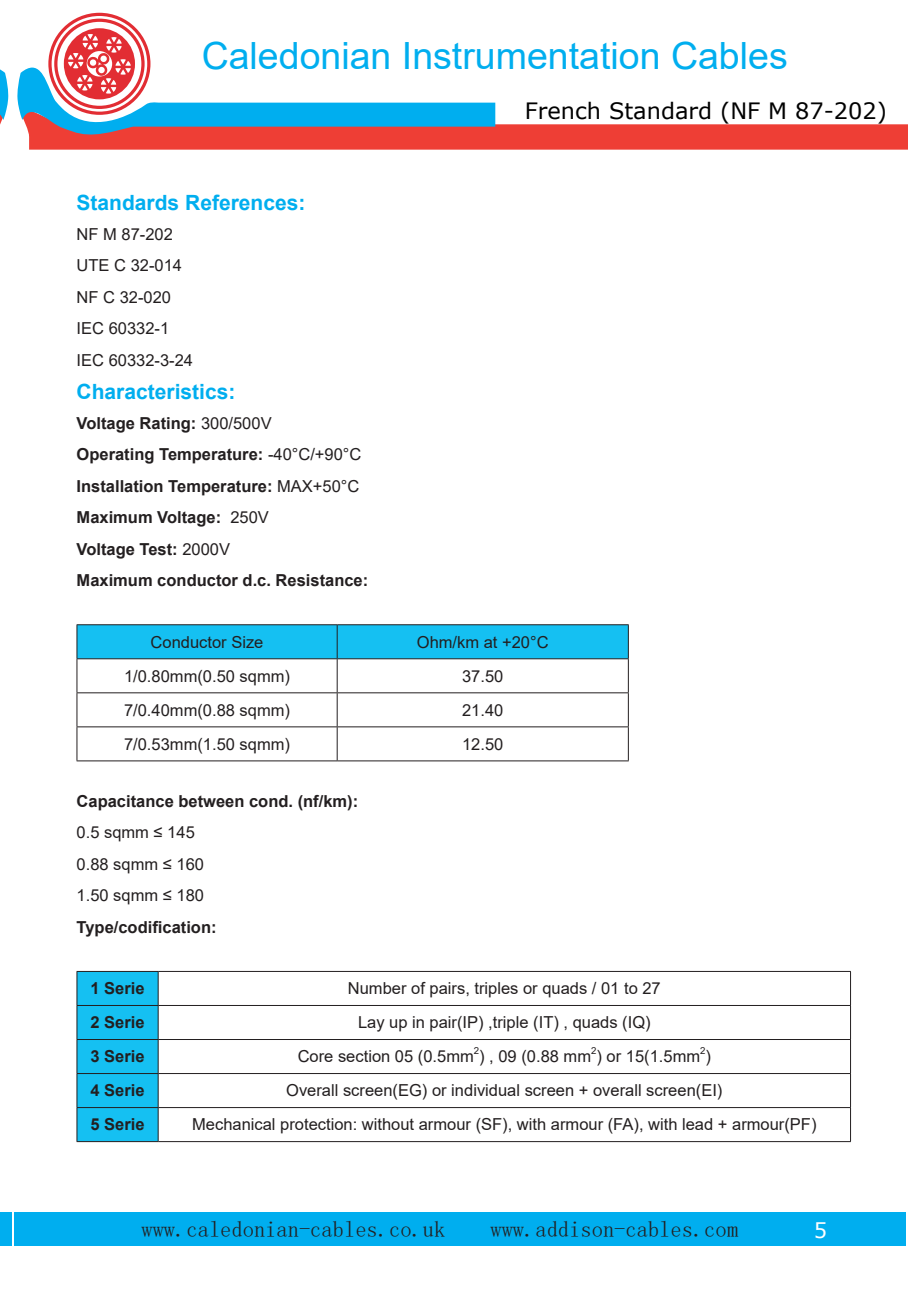
<style>
.page{position:relative;width:919px;height:1289px;background:#fff}
.page>*{position:absolute;margin:0;border:0;box-sizing:border-box;transform-origin:0 0}
.t1{font:37.5px "Arial";color:#00aeef}
.t2{font:22.5px "Sim Sun";color:#231f20}
.t3{font:22.5px "Verdana";color:#000}
.t4{font:700 21px "Arial";color:#00aeef}
.t5{font:21px "Verdana";color:#fff}
.t6{font:16.5px/31.5px "Arial";color:#231f20}
.t7{font:700 16.5px/31.5px "Arial";color:#231f20}
.t8{font:9.6px "Arial";color:#231f20}
.s1{font-weight:400}
</style>
<div class="page">
<svg style="left:0;top:69px;width:9px;height:56px"></svg>
<svg style="left:17px;top:13px;width:890px;height:137px"></svg>
<div style="left:0;top:1211px;width:12px;height:34px;background:#00aeef"></div>
<div style="left:14px;top:1211px;width:891px;height:34px;background:#00aeef"></div>
<div style="left:78px;top:625px;width:550px;height:33px;background:#15c0f2"></div>
<hr style="left:77px;top:624px;width:260px;height:1px;background:#231f20">
<hr style="left:77px;top:625px;width:1px;height:33px;background:#231f20">
<hr style="left:337px;top:624px;width:291px;height:1px;background:#231f20">
<hr style="left:337px;top:625px;width:1px;height:33px;background:#231f20">
<hr style="left:628px;top:625px;width:1px;height:33px;background:#231f20">
<hr style="left:77px;top:658px;width:260px;height:1px;background:#231f20">
<hr style="left:77px;top:659px;width:1px;height:33px;background:#231f20">
<hr style="left:337px;top:658px;width:291px;height:1px;background:#231f20">
<hr style="left:337px;top:659px;width:1px;height:33px;background:#231f20">
<hr style="left:628px;top:659px;width:1px;height:33px;background:#231f20">
<hr style="left:77px;top:692px;width:260px;height:1px;background:#231f20">
<hr style="left:77px;top:693px;width:1px;height:33px;background:#231f20">
<hr style="left:337px;top:692px;width:291px;height:1px;background:#231f20">
<hr style="left:337px;top:693px;width:1px;height:33px;background:#231f20">
<hr style="left:628px;top:693px;width:1px;height:33px;background:#231f20">
<hr style="left:77px;top:726px;width:260px;height:1px;background:#231f20">
<hr style="left:77px;top:727px;width:1px;height:33px;background:#231f20">
<hr style="left:337px;top:726px;width:291px;height:1px;background:#231f20">
<hr style="left:337px;top:727px;width:1px;height:33px;background:#231f20">
<hr style="left:628px;top:727px;width:1px;height:33px;background:#231f20">
<hr style="left:77px;top:760px;width:260px;height:1px;background:#231f20">
<hr style="left:337px;top:760px;width:291px;height:1px;background:#231f20">
<div style="left:78px;top:972px;width:80px;height:169px;background:#15c0f2"></div>
<hr style="left:77px;top:971px;width:81px;height:1px;background:#231f20">
<hr style="left:77px;top:971px;width:1px;height:34px;background:#231f20">
<hr style="left:158px;top:971px;width:692px;height:1px;background:#231f20">
<hr style="left:158px;top:971px;width:1px;height:34px;background:#231f20">
<hr style="left:850px;top:971px;width:1px;height:34px;background:#231f20">
<hr style="left:77px;top:1005px;width:81px;height:1px;background:#231f20">
<hr style="left:77px;top:1005px;width:1px;height:34px;background:#231f20">
<hr style="left:158px;top:1005px;width:692px;height:1px;background:#231f20">
<hr style="left:158px;top:1005px;width:1px;height:34px;background:#231f20">
<hr style="left:850px;top:1005px;width:1px;height:34px;background:#231f20">
<hr style="left:77px;top:1039px;width:81px;height:1px;background:#231f20">
<hr style="left:77px;top:1039px;width:1px;height:34px;background:#231f20">
<hr style="left:158px;top:1039px;width:692px;height:1px;background:#231f20">
<hr style="left:158px;top:1039px;width:1px;height:34px;background:#231f20">
<hr style="left:850px;top:1039px;width:1px;height:34px;background:#231f20">
<hr style="left:77px;top:1073px;width:81px;height:1px;background:#231f20">
<hr style="left:77px;top:1073px;width:1px;height:34px;background:#231f20">
<hr style="left:158px;top:1073px;width:692px;height:1px;background:#231f20">
<hr style="left:158px;top:1073px;width:1px;height:34px;background:#231f20">
<hr style="left:850px;top:1073px;width:1px;height:34px;background:#231f20">
<hr style="left:77px;top:1107px;width:81px;height:1px;background:#231f20">
<hr style="left:77px;top:1107px;width:1px;height:34px;background:#231f20">
<hr style="left:158px;top:1107px;width:692px;height:1px;background:#231f20">
<hr style="left:158px;top:1107px;width:1px;height:34px;background:#231f20">
<hr style="left:850px;top:1107px;width:1px;height:34px;background:#231f20">
<hr style="left:77px;top:1141px;width:81px;height:1px;background:#231f20">
<hr style="left:158px;top:1141px;width:692px;height:1px;background:#231f20">
<h1 class="t1" style="left:202px;top:30px;width:587px">Caledonian Instrumentation Cables</h1>
<h2 class="t3" style="left:525px;top:95px;width:363px">French Standard (NF M 87-202)</h2>
<p class="t4" style="left:77px;top:187px;width:230px">Standards References:</p>
<p class="t6" style="left:77px;top:218px;width:118px">NF M 87-202<br>UTE C 32-014<br>NF C 32-020<br>IEC 60332-1<br>IEC 60332-3-24</p>
<p class="t4" style="left:77px;top:376px;width:160px">Characteristics:</p>
<p class="t7" style="left:77px;top:407px;width:293px">Voltage Rating: <span class="s1">300/500V<br></span>Operating Temperature: <span class="s1">-40°C/+90°C<br></span>Installation Temperature: <span class="s1">MAX+50°C<br></span>Maximum Voltage: <span class="s1">250V<br></span>Voltage Test: <span class="s1">2000V<br></span>Maximum conductor d.c. Resistance:</p>
<p class="t6" style="left:151px;top:626px;width:114px">Conductor Size</p>
<p class="t6" style="left:417px;top:626px;width:133px">Ohm/km at +20°C</p>
<p class="t6" style="left:124px;top:660px;width:167px">1/0.80mm(0.50 sqmm)</p>
<p class="t6" style="left:462px;top:660px;width:43px">37.50</p>
<p class="t6" style="left:124px;top:694px;width:167px">7/0.40mm(0.88 sqmm)</p>
<p class="t6" style="left:462px;top:694px;width:43px">21.40</p>
<p class="t6" style="left:124px;top:728px;width:167px">7/0.53mm(1.50 sqmm)</p>
<p class="t6" style="left:462px;top:728px;width:43px">12.50</p>
<p class="t7" style="left:77px;top:785px;width:283px">Capacitance between cond. (nf/km):</p>
<p class="t6" style="left:77px;top:816px;width:129px">0.5 sqmm ≤ 145<br>0.88 sqmm ≤ 160<br>1.50 sqmm ≤ 180</p>
<p class="t7" style="left:77px;top:911px;width:141px">Type/codification:</p>
<p class="t7" style="left:90px;top:973px;width:56px">1 Serie</p>
<p class="t6" style="left:348px;top:972px;width:314px">Number of pairs, triples or quads / 01 to 27</p>
<p class="t7" style="left:90px;top:1007px;width:56px">2 Serie</p>
<p class="t6" style="left:358px;top:1006px;width:294px">Lay up in pair(IP) ,triple (IT) , quads (IQ)</p>
<p class="t7" style="left:90px;top:1041px;width:56px">3 Serie</p>
<p class="t6" style="left:298px;top:1040px;width:415px">Core section 05 (0.5mm ) , 09 (0.88 mm ) or 15(1.5mm )</p>
<p class="t8" style="left:474px;top:1044px;width:7px">2</p>
<p class="t8" style="left:591px;top:1044px;width:7px">2</p>
<p class="t8" style="left:700px;top:1044px;width:7px">2</p>
<p class="t7" style="left:90px;top:1075px;width:56px">4 Serie</p>
<p class="t6" style="left:286px;top:1074px;width:437px">Overall screen(EG) or individual screen + overall screen(EI)</p>
<p class="t7" style="left:90px;top:1109px;width:56px">5 Serie</p>
<p class="t6" style="left:192px;top:1108px;width:625px">Mechanical protection: without armour (SF), with armour (FA), with lead + armour(PF)</p>
<h2 class="t2" style="left:141px;top:1217px;width:305px">www.caledonian-cables.co.uk</h2>
<h2 class="t2" style="left:490px;top:1217px;width:249px">www.addison-cables.com</h2>
<p class="t5" style="left:813px;top:1216px;width:15px">5</p>
</div>
